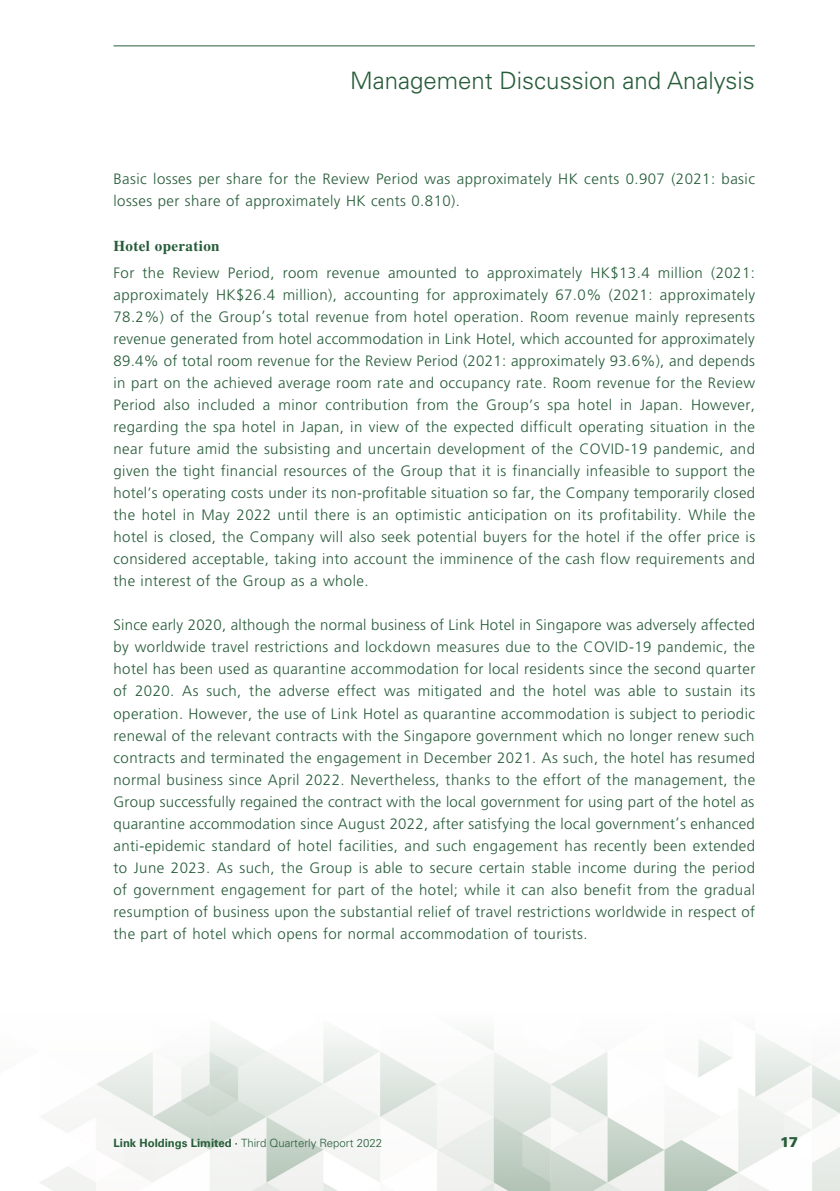
<style>
.page{position:relative;width:840px;height:1191px;background:#fff}
.page>*{position:absolute;margin:0;border:0;box-sizing:border-box;transform-origin:0 0}
.t1{font:300 24px "Univers LT Std";color:#275c39}
.t2{font:300 15px/22px "Frutiger LT Std";letter-spacing:.03em;color:#275c39;text-align:justify}
.t3{font:700 15px "Times LT Std";letter-spacing:.025em;color:#275c39}
.t4{font:900 14.2px "Univers LT Std";color:#275c39}
.t5{font:300 11.4px "Univers LT Std";color:#275c39}
.s1{font-weight:700}
</style>
<div class="page">
<img style="left:40px;top:1033px;width:799px;height:158px">
<hr style="left:113px;top:45px;width:641px;height:1px;background:#275c39">
<h1 class="t1" style="left:350px;top:66px;width:406px">Management Discussion and Analysis</h1>
<p class="t2" style="left:113px;top:168px;width:642px">Basic losses per share for the Review Period was approximately HK cents 0.907 (2021: basic losses per share of approximately HK cents 0.810).</p>
<p class="t3" style="left:113px;top:236px;width:108px">Hotel operation</p>
<p class="t2" style="left:113px;top:262px;width:642px">For the Review Period, room revenue amounted to approximately HK$13.4 million (2021: approximately HK$26.4 million), accounting for approximately 67.0% (2021: approximately 78.2%) of the Group’s total revenue from hotel operation. Room revenue mainly represents revenue generated from hotel accommodation in Link Hotel, which accounted for approximately 89.4% of total room revenue for the Review Period (2021: approximately 93.6%), and depends in part on the achieved average room rate and occupancy rate. Room revenue for the Review Period also included a minor contribution from the Group’s spa hotel in Japan. However, regarding the spa hotel in Japan, in view of the expected difficult operating situation in the near future amid the subsisting and uncertain development of the COVID-19 pandemic, and given the tight financial resources of the Group that it is financially infeasible to support the hotel’s operating costs under its non-profitable situation so far, the Company temporarily closed the hotel in May 2022 until there is an optimistic anticipation on its profitability. While the hotel is closed, the Company will also seek potential buyers for the hotel if the offer price is considered acceptable, taking into account the imminence of the cash flow requirements and the interest of the Group as a whole.</p>
<p class="t2" style="left:113px;top:614px;width:643px">Since early 2020, although the normal business of Link Hotel in Singapore was adversely affected by worldwide travel restrictions and lockdown measures due to the COVID-19 pandemic, the hotel has been used as quarantine accommodation for local residents since the second quarter of 2020. As such, the adverse effect was mitigated and the hotel was able to sustain its operation. However, the use of Link Hotel as quarantine accommodation is subject to periodic renewal of the relevant contracts with the Singapore government which no longer renew such contracts and terminated the engagement in December 2021. As such, the hotel has resumed normal business since April 2022. Nevertheless, thanks to the effort of the management, the Group successfully regained the contract with the local government for using part of the hotel as quarantine accommodation since August 2022, after satisfying the local government’s enhanced anti-epidemic standard of hotel facilities, and such engagement has recently been extended to June 2023. As such, the Group is able to secure certain stable income during the period of government engagement for part of the hotel; while it can also benefit from the gradual resumption of business upon the substantial relief of travel restrictions worldwide in respect of the part of hotel which opens for normal accommodation of tourists.</p>
<p class="t5" style="left:113px;top:1136px;width:270px"><span class="s1">Link Holdings Limited ·</span> Third Quarterly Report 2022</p>
<p class="t4" style="left:779px;top:1133px;width:20px">17</p>
</div>
